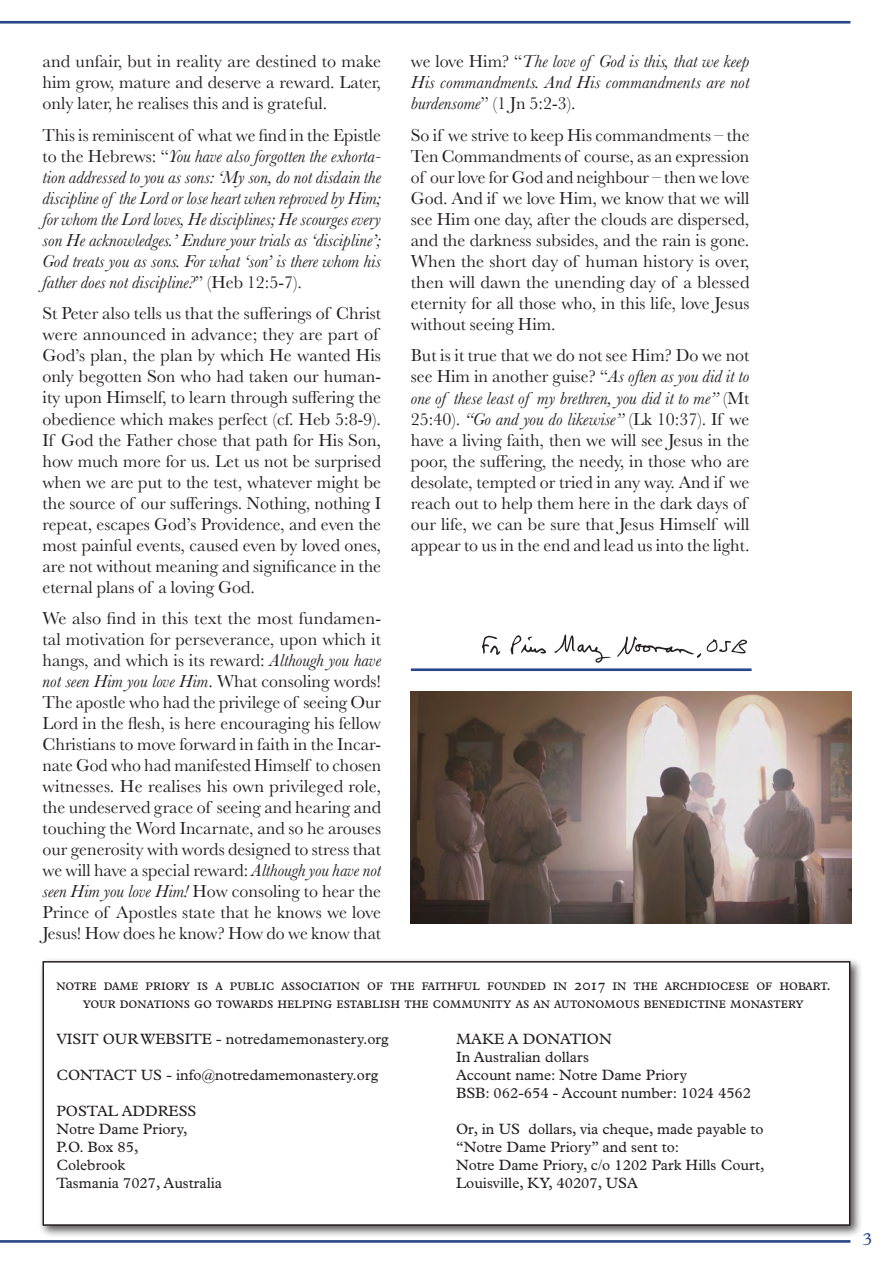
<style>
.page{position:relative;width:893px;height:1263px;background:#fff}
.page>*{position:absolute;margin:0;border:0;box-sizing:border-box;transform-origin:0 0}
.Main_Content{font:18px/21px "Baskerville";color:#231f20;text-align:justify}
.Main_Content-2{font:italic 18px/21px "Baskerville";color:#231f20;text-align:justify}
.Page_Number{font:18px "Plantin MT Pro";color:#284688}
.Paragraph_Style_2{font:15px "Plantin MT Pro";color:#231f20}
.pubilcassocistion{font:15px/18px "Plantin MT Pro";color:#231f20;text-align:center}
.s1{font-style:normal}
.s2{font-style:italic}
</style>
<div class="page">
<div style="left:39px;top:957px;width:824px;height:281px;background:#231f20;opacity:.75"></div>
<div style="left:43px;top:962px;width:807px;height:263px;background:#fff"></div>
<div style="left:43px;top:961px;width:807px;height:265px;border:2px solid #231f20"></div>
<hr style="left:0;top:21px;width:850px;height:3px;background:#284688">
<hr style="left:0;top:1240px;width:850px;height:3px;background:#284688">
<img style="left:411px;top:691px;width:440px;height:233px">
<svg style="left:482px;top:635px;width:18px;height:20px"></svg>
<svg style="left:554px;top:634px;width:57px;height:29px"></svg>
<svg style="left:617px;top:636px;width:130px;height:22px"></svg>
<svg style="left:510px;top:635px;width:36px;height:19px"></svg>
<hr style="left:411px;top:668px;width:341px;height:3px;background:#284688">
<p class="Main_Content" style="left:43px;top:51px;width:340px">and unfair, but in reality are destined to make him grow, mature and deserve a reward. Later, only later, he realises this and is grateful.</p>
<p class="Main_Content-2" style="left:43px;top:125px;width:340px"><span class="s1">This is reminiscent of what we find in the Epistle to the Hebrews: “</span>You have also forgotten the exhorta&shy;tion addressed to you as sons: ‘My son, do not disdain the discipline of the Lord or lose heart when reproved by Him; for whom the Lord loves, He disciplines; He scourges every son He acknowledges.’ Endure your trials as ‘discipline’; God treats you as sons. For what ‘son’ is there whom his father does not discipline?<span class="s1">” (Heb 12:5-7).</span></p>
<p class="Main_Content" style="left:43px;top:303px;width:340px;text-align:left">St Peter also tells us that the sufferings of Christ were announced in advance; they are part of God’s plan, the plan by which He wanted His only begotten Son who had taken our human&shy;ity upon Himself, to learn through suffering the obedience which makes perfect (cf. Heb 5:8-9).<br>If God the Father chose that path for His Son, how much more for us. Let us not be surprised when we are put to the test, whatever might be the source of our sufferings. Nothing, nothing I repeat, escapes God’s Providence, and even the most painful events, caused even by loved ones, are not without meaning and significance in the eternal plans of a loving God.</p>
<p class="Main_Content" style="left:43px;top:608px;width:340px">We also find in this text the most fundamen&shy;tal motivation for perseverance, upon which it hangs, and which is its reward: <span class="s2">Although you have not seen Him you love Him</span>. What consoling words!<br>The apostle who had the privilege of seeing Our Lord in the flesh, is here encouraging his fellow Christians to move forward in faith in the Incar&shy;nate God who had manifested Himself to chosen witnesses. He realises his own privileged role, the undeserved grace of seeing and hearing and touching the Word Incarnate, and so he arouses our generosity with words designed to stress that we will have a special reward: <span class="s2">Although you have not seen Him you love Him!</span> How consoling to hear the Prince of Apostles state that he knows we love Jesus! How does he know? How do we know that</p>
<p class="Main_Content-2" style="left:411px;top:51px;width:340px"><span class="s1">we love Him? “</span>The love of God is this, that we keep His commandments. And His commandments are not burdensome<span class="s1">” (1 Jn 5:2-3).</span></p>
<p class="Main_Content" style="left:411px;top:125px;width:340px">So if we strive to keep His commandments – the Ten Commandments of course, as an expression of our love for God and neighbour – then we love God. And if we love Him, we know that we will see Him one day, after the clouds are dispersed, and the darkness subsides, and the rain is gone.<br>When the short day of human history is over, then will dawn the unending day of a blessed eternity for all those who, in this life, love Jesus without seeing Him.</p>
<p class="Main_Content" style="left:411px;top:345px;width:340px;text-align:left">But is it true that we do not see Him? Do we not see Him in another guise? “<span class="s2">As often as you did it to one of these least of my brethren, you did it to me”</span> (Mt 25:40). <span class="s2">“Go and you do likewise”</span> (Lk 10:37). If we have a living faith, then we will see Jesus in the poor, the suffering, the needy, in those who are desolate, tempted or tried in any way. And if we reach out to help them here in the dark days of our life, we can be sure that Jesus Himself will appear to us in the end and lead us into the light.</p>
<p class="pubilcassocistion" style="left:56px;top:976px;width:776px">Notre Dame Priory is a Public Association of the Faithful founded in 2017 in the Archdiocese of Hobart.<br>Your donations go towards helping establish the community as an autonomous Benedictine Monastery</p>
<p class="Paragraph_Style_2" style="left:56px;top:1030px;width:334px">VISIT OUR WEBSITE - notredamemonastery.org</p>
<p class="Paragraph_Style_2" style="left:56px;top:1066px;width:323px">CONTACT US - info@notredamemonastery.org</p>
<p class="Paragraph_Style_2" style="left:56px;top:1102px;width:142px">POSTAL ADDRESS</p>
<p class="Paragraph_Style_2" style="left:56px;top:1120px;width:133px">Notre Dame Priory,</p>
<p class="Paragraph_Style_2" style="left:56px;top:1138px;width:84px">P.O. Box 85,</p>
<p class="Paragraph_Style_2" style="left:56px;top:1156px;width:70px">Colebrook</p>
<p class="Paragraph_Style_2" style="left:56px;top:1174px;width:167px">Tasmania 7027, Australia</p>
<p class="Paragraph_Style_2" style="left:456px;top:1030px;width:154px">MAKE A DONATION</p>
<p class="Paragraph_Style_2" style="left:456px;top:1048px;width:134px">In Australian dollars</p>
<p class="Paragraph_Style_2" style="left:456px;top:1066px;width:232px">Account name: Notre Dame Priory</p>
<p class="Paragraph_Style_2" style="left:456px;top:1084px;width:297px">BSB: 062-654 - Account number: 1024 4562</p>
<p class="Paragraph_Style_2" style="left:456px;top:1120px;width:309px">Or, in US dollars, via cheque, made payable to</p>
<p class="Paragraph_Style_2" style="left:456px;top:1138px;width:225px">“Notre Dame Priory” and sent to:</p>
<p class="Paragraph_Style_2" style="left:456px;top:1156px;width:310px">Notre Dame Priory, c/o 1202 Park Hills Court,</p>
<p class="Paragraph_Style_2" style="left:456px;top:1174px;width:183px">Louisville, KY, 40207, USA</p>
<p class="Page_Number" style="left:862px;top:1228px;width:11px">3</p>
</div>
